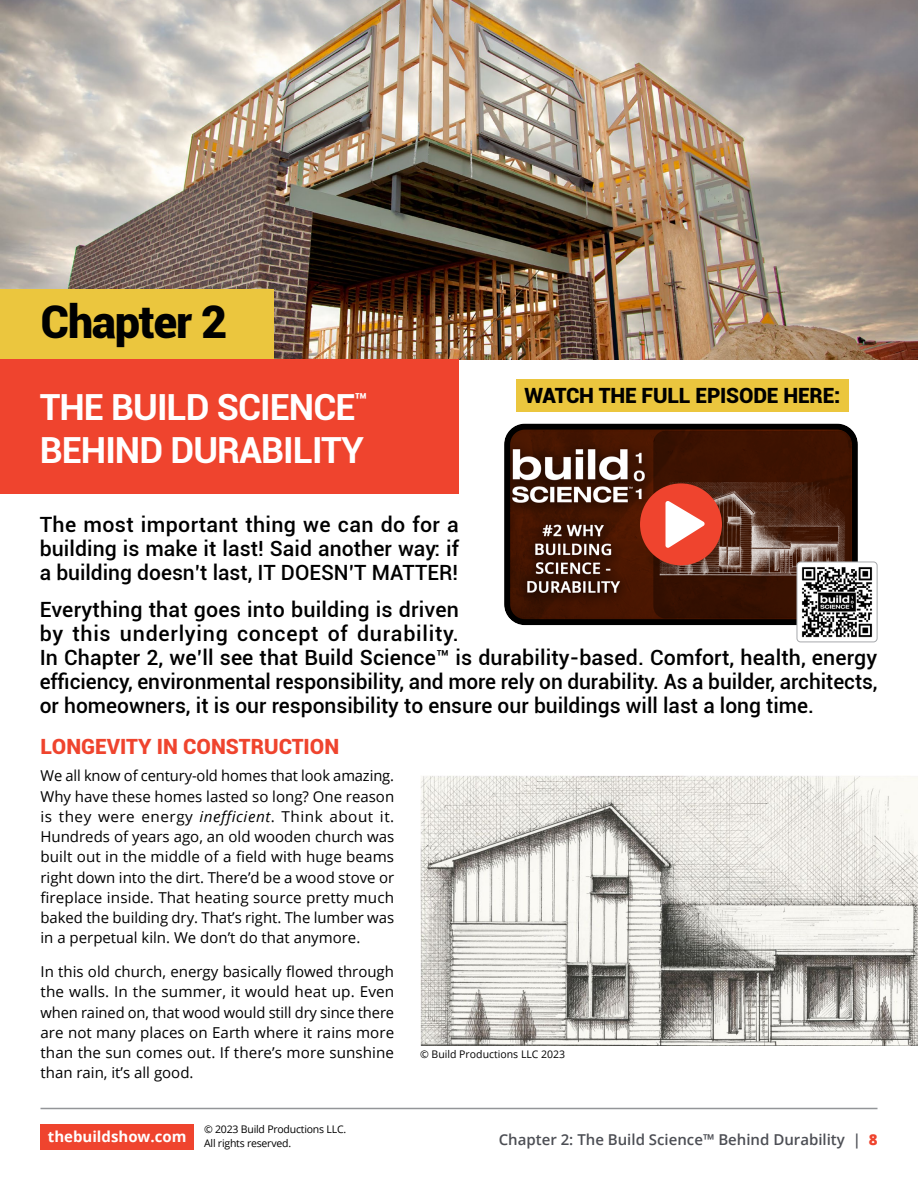
<style>
.page{position:relative;width:918px;height:1188px;background:#fff}
.page>*{position:absolute;margin:0;border:0;box-sizing:border-box;transform-origin:0 0}
.t1{font:900 45px "Roboto";letter-spacing:-.025em;color:#000101}
.t2{font:700 36px/43.2px "Roboto";letter-spacing:-.025em;color:#fff}
.t3{font:500 21px/24px "Roboto";color:#000;text-align:justify}
.t4{font:900 21px "Roboto";letter-spacing:-.01em;color:#000}
.t5{font:900 21px "Roboto";color:#ef442e}
.t6{font:15px/20.2px "Open Sans";color:#000;text-align:justify}
.t7{font:600 15px "Open Sans";color:#4c4e54}
.t8{font:700 15px "Open Sans";color:#fff}
.t9{font:10.5px/13.5px "Open Sans";letter-spacing:-.02em;color:#000}
.t10{font:10.5px "Open Sans";color:#000}
.s1{font-style:italic}
.s2{font-weight:800;color:#ef442e}
</style>
<div class="page">
<hr style="left:40px;top:1108px;width:838px;height:1px;background:#939598">
<div style="left:40px;top:1124px;width:154px;height:25px;background:#ef442e"></div>
<img style="left:0;top:0;width:918px;height:359px">
<div style="left:0;top:290px;width:273px;height:69px;background:#ebc63e"></div>
<div style="left:0;top:359px;width:459px;height:135px;background:#ef442e"></div>
<img style="left:421px;top:775px;width:497px;height:270px">
<div style="left:489px;top:412px;width:381px;height:222px;background:#000;opacity:.4"></div>
<div style="left:640px;top:483px;width:82px;height:82px;background:#ef442e;border-radius:50%"></div>
<svg style="left:666px;top:501px;width:39px;height:47px"></svg>
<div style="left:516px;top:379px;width:333px;height:33px;background:#ebc63e"></div>
<img style="left:797px;top:562px;width:80px;height:80px">
<div style="left:797px;top:562px;width:81px;height:80px;border:1px solid #a7a9ac;border-radius:4px"></div>
<h1 class="t1" style="left:40px;top:290px;width:188px">Chapter 2</h1>
<h2 class="t2" style="left:40px;top:384px;width:330px">THE BUILD SCIENCE<sup>™<br></sup>BEHIND DURABILITY</h2>
<h3 class="t4" style="left:524px;top:381px;width:318px">WATCH THE FULL EPISODE HERE:</h3>
<h3 class="t3" style="left:40px;top:511px;width:421px">The most important thing we can do for a building is make it last! Said another way: if a building doesn’t last, IT DOESN’T MATTER!</h3>
<p class="t3" style="left:40px;top:597px;width:839px;text-align:left">Everything that goes into building is driven<br>by this underlying concept of durability.<br>In Chapter 2, we’ll see that Build Science™ is durability-based. Comfort, health, energy efficiency, environmental responsibility, and more rely on durability. As a builder, architects, or homeowners, it is our responsibility to ensure our buildings will last a long time.</p>
<h3 class="t5" style="left:40px;top:732px;width:300px">LONGEVITY IN CONSTRUCTION</h3>
<p class="t6" style="left:40px;top:766px;width:355px">We all know of century-old homes that look amazing.<br>Why have these homes lasted so long? One reason is they were energy <span class="s1">inefficient</span>. Think about it.<br>Hundreds of years ago, an old wooden church was built out in the middle of a field with huge beams right down into the dirt. There’d be a wood stove or fireplace inside. That heating source pretty much baked the building dry. That’s right. The lumber was in a perpetual kiln. We don’t do that anymore.</p>
<p class="t6" style="left:40px;top:961px;width:355px">In this old church, energy basically flowed through the walls. In the summer, it would heat up. Even when rained on, that wood would still dry since there are not many places on Earth where it rains more than the sun comes out. If there’s more sunshine than rain, it’s all good.</p>
<p class="t10" style="left:420px;top:1047px;width:147px">© Build Productions LLC 2023</p>
<p class="t9" style="left:204px;top:1123px;width:144px">© 2023 Build Productions LLC.<br>All rights reserved.</p>
<p class="t8" style="left:48px;top:1126px;width:140px">thebuildshow.com</p>
<p class="t7" style="left:499px;top:1129px;width:380px">Chapter 2: The Build Science™ Behind Durability | <span class="s2">8</span></p>
</div>
